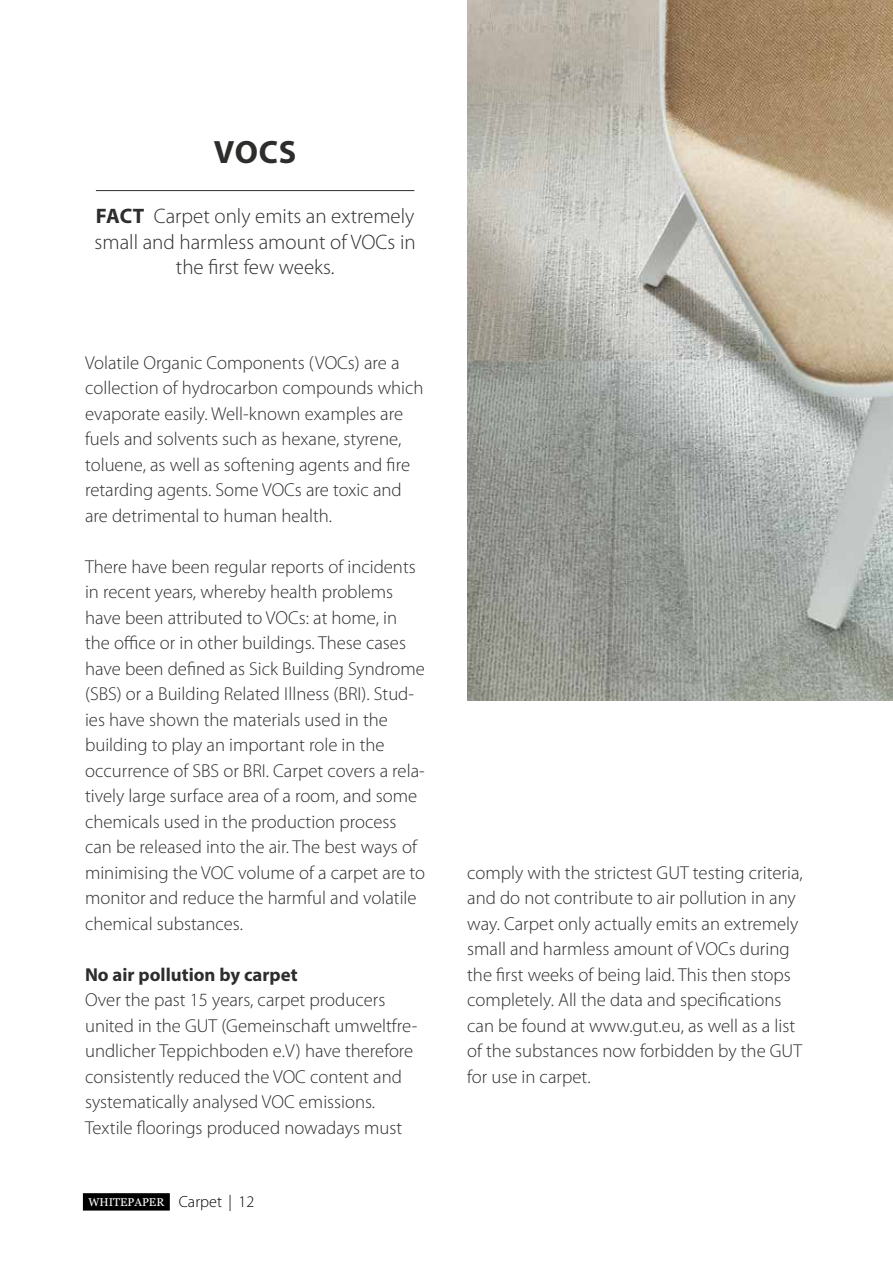
<style>
.page{position:relative;width:893px;height:1263px;background:#fff}
.page>*{position:absolute;margin:0;border:0;box-sizing:border-box;transform-origin:0 0}
.t1{font:700 32.4px "Myriad Pro";color:#2d2d2c}
.t2{font:300 21px/25.5px "Myriad Pro";color:#2d2d2c;text-align:center}
.t3{font:300 18.75px/25.5px "Myriad Pro";color:#2d2d2c}
.t4{font:700 18.75px "Myriad Pro";color:#2d2d2c}
.t5{font:11.4px "Georgia";color:#fff}
.s1{font-weight:700}
.s2{font-family:"Myriad Pro";font-weight:300;font-size:16.2px;color:#000}
</style>
<div class="page">
<img style="left:468px;top:0;width:425px;height:700px">
<hr style="left:96px;top:190px;width:318px;height:1px;background:#2d2d2c">
<div style="left:83px;top:1193px;width:87px;height:17px;background:#000"></div>
<h1 class="t1" style="left:214px;top:131px;width:84px">VOCS</h1>
<p class="t2" style="left:95px;top:203px;width:322px"><span class="s1">FACT</span> Carpet only emits an extremely small and harmless amount of VOCs in the first few weeks.</p>
<p class="t3" style="left:85px;top:349px;width:340px">Volatile Organic Components (VOCs) are a collection of hydrocarbon compounds which evaporate easily. Well-known examples are fuels and solvents such as hexane, styrene, toluene, as well as softening agents and fire retarding agents. Some VOCs are toxic and are detrimental to human health.</p>
<p class="t3" style="left:85px;top:553px;width:342px">There have been regular reports of incidents in recent years, whereby health problems have been attributed to VOCs: at home, in the office or in other buildings. These cases have been defined as Sick Building Syndrome (SBS) or a Building Related Illness (BRI). Stud&shy;ies have shown the materials used in the building to play an important role in the occurrence of SBS or BRI. Carpet covers a rela&shy;tively large surface area of a room, and some chemicals used in the production process can be released into the air. The best ways of minimising the VOC volume of a carpet are to monitor and reduce the harmful and volatile chemical substances.</p>
<p class="t4" style="left:85px;top:962px;width:214px">No air pollution by carpet</p>
<p class="t3" style="left:85px;top:987px;width:334px">Over the past 15 years, carpet producers united in the GUT (Gemeinschaft umweltfre&shy;undlicher Teppichboden e.V) have therefore consistently reduced the VOC content and systematically analysed VOC emissions.<br>Textile floorings produced nowadays must</p>
<p class="t5" style="left:88px;top:1193px;width:167px">WHITEPAPER <span class="s2">Carpet | 12</span></p>
<p class="t3" style="left:467px;top:859px;width:337px">comply with the strictest GUT testing criteria, and do not contribute to air pollution in any way. Carpet only actually emits an extremely small and harmless amount of VOCs during the first weeks of being laid. This then stops completely. All the data and specifications can be found at www.gut.eu, as well as a list of the substances now forbidden by the GUT for use in carpet.</p>
</div>
